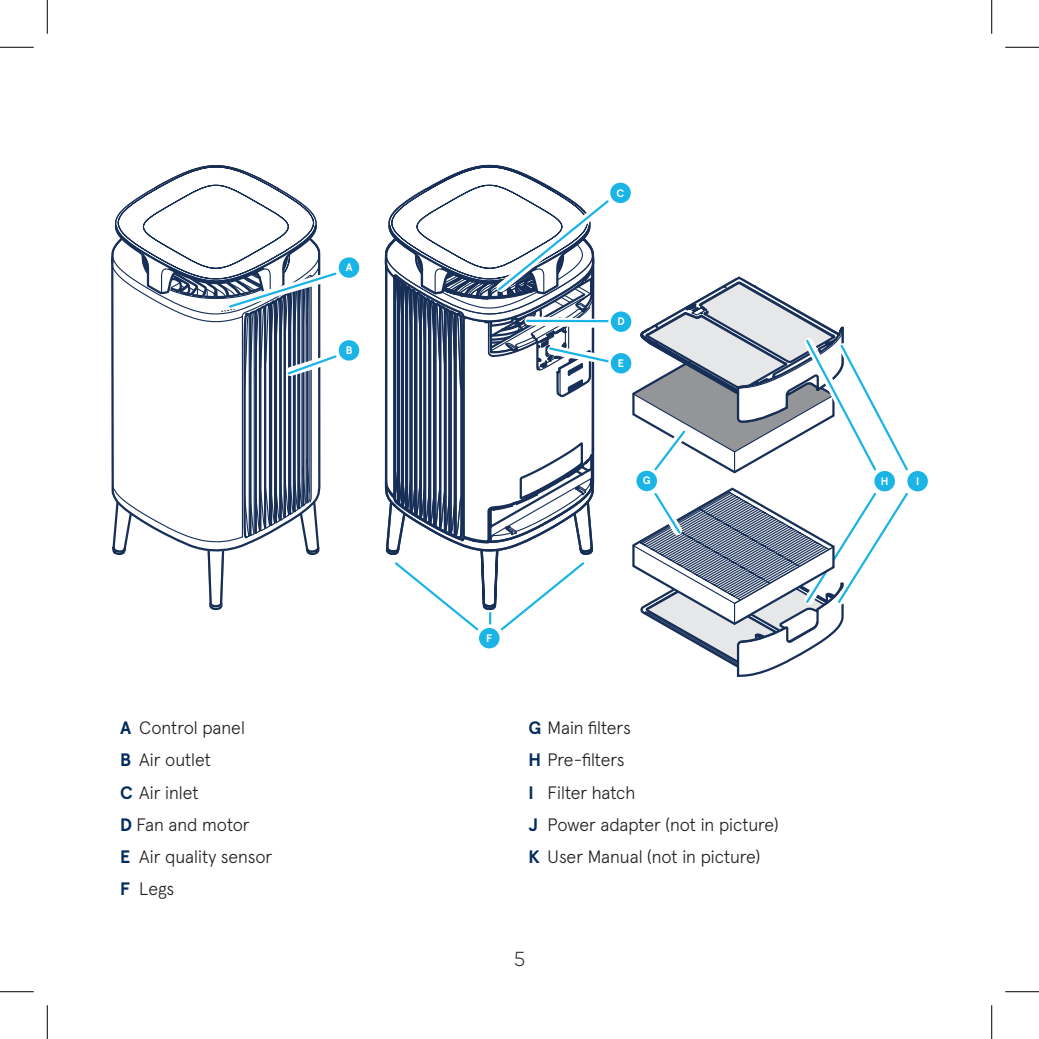
<style>
.page{position:relative;width:1039px;height:1039px;background:#fff}
.page>*{position:absolute;margin:0;border:0;box-sizing:border-box;transform-origin:0 0}
.t1{font:300 20.25px "Gilroy";color:#231f20}
.t2{font:300 18px "Apercu Pro";color:#231f20}
.t3{font:300 18px "Apercu Pro";letter-spacing:-.02em;color:#231f20}
.t4{font:700 11.03px "Apercu Pro";color:#fff}
.s1{font-weight:700;color:#002b5c}
</style>
<div class="page">
<div style="left:339px;top:257px;width:20px;height:21px;background:#1ab4e6;border-radius:50%"></div>
<div style="left:339px;top:340px;width:20px;height:20px;background:#1ab4e6;border-radius:50%"></div>
<svg style="left:111px;top:165px;width:234px;height:446px"></svg>
<div style="left:610px;top:353px;width:21px;height:20px;background:#1ab4e6;border-radius:50%"></div>
<div style="left:610px;top:311px;width:21px;height:21px;background:#1ab4e6;border-radius:50%"></div>
<div style="left:610px;top:183px;width:20px;height:20px;background:#1ab4e6;border-radius:50%"></div>
<div style="left:907px;top:471px;width:20px;height:20px;background:#1ab4e6;border-radius:50%"></div>
<svg style="left:384px;top:164px;width:234px;height:476px"></svg>
<hr style="left:527px;top:320px;width:80px;height:2px;background:#1ab4e6">
<div style="left:479px;top:628px;width:20px;height:20px;background:#1ab4e6;border-radius:50%"></div>
<hr style="left:0;top:47px;width:34px;height:1px;background:#000">
<hr style="left:1005px;top:47px;width:33px;height:1px;background:#000">
<hr style="left:0;top:991px;width:34px;height:1px;background:#000">
<hr style="left:1005px;top:991px;width:33px;height:1px;background:#000">
<hr style="left:47px;top:0;width:1px;height:34px;background:#000">
<hr style="left:47px;top:1005px;width:1px;height:33px;background:#000">
<hr style="left:991px;top:0;width:1px;height:34px;background:#000">
<hr style="left:991px;top:1005px;width:1px;height:33px;background:#000">
<svg style="left:630px;top:276px;width:287px;height:401px"></svg>
<p class="t4" style="left:345px;top:259px;width:8px">A</p>
<p class="t4" style="left:346px;top:342px;width:8px">B</p>
<p class="t4" style="left:486px;top:629px;width:8px">F</p>
<p class="t4" style="left:616px;top:184px;width:9px">C</p>
<p class="t4" style="left:617px;top:313px;width:9px">D</p>
<p class="t4" style="left:618px;top:355px;width:8px">E</p>
<p class="t4" style="left:642px;top:472px;width:9px">G</p>
<p class="t2" style="left:120px;top:714px;width:126px"><span class="s1">A</span> Control panel</p>
<p class="t2" style="left:528px;top:714px;width:104px"><span class="s1">G</span> Main filters</p>
<p class="t2" style="left:120px;top:746px;width:92px"><span class="s1">B</span> Air outlet</p>
<p class="t3" style="left:528px;top:746px;width:98px"><span class="s1">H</span> Pre-filters</p>
<p class="t2" style="left:120px;top:778px;width:80px"><span class="s1">C</span> Air inlet</p>
<p class="t2" style="left:528px;top:778px;width:108px"><span class="s1">I</span> Filter hatch</p>
<p class="t2" style="left:120px;top:810px;width:131px"><span class="s1">D</span> Fan and motor</p>
<p class="t2" style="left:528px;top:810px;width:252px"><span class="s1">J</span> Power adapter (not in picture)</p>
<p class="t2" style="left:120px;top:842px;width:154px"><span class="s1">E</span> Air quality sensor</p>
<p class="t2" style="left:528px;top:842px;width:233px"><span class="s1">K</span> User Manual (not in picture)</p>
<p class="t2" style="left:120px;top:875px;width:56px"><span class="s1">F</span> Legs</p>
<p class="t1" style="left:514px;top:946px;width:12px">5</p>
<p class="t4" style="left:916px;top:472px;width:5px">I</p>
</div>
